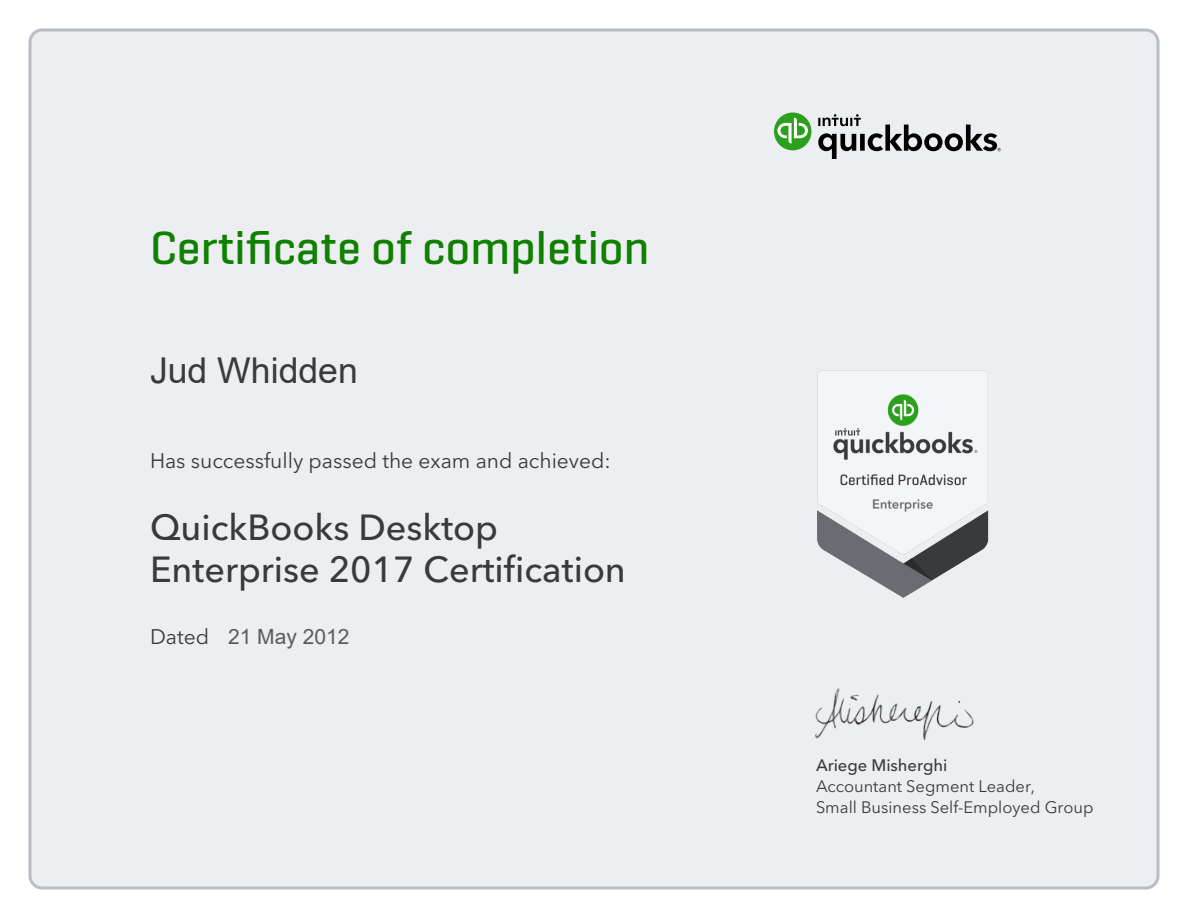
<style>
.page{position:relative;width:1188px;height:918px;background:#fff}
.page>*{position:absolute;margin:0;border:0;box-sizing:border-box;transform-origin:0 0}
.t1{font:500 48px "Geogrotesque";color:#108000}
.t2{font:500 36px/42px "Avenir Nextfor INTUIT";color:#393a3d}
.t3{font:35.7px "Arial";color:#393a3d}
.t4{font:21px "Avenir Nextfor INTUIT";color:#393a3d}
.t5{font:21px "Arial";color:#595b60}
.t6{font:16.5px/21px "Avenir Nextfor INTUIT";color:#393a3d}
.t7{font:500 16.5px "Avenir Nextfor INTUIT";color:#393a3d}
</style>
<div class="page">
<div style="left:30px;top:30px;width:1128px;height:858px;background:#eceef1;border-radius:12px"></div>
<div style="left:774px;top:113px;width:37px;height:37px;background:#2ca01c;border-radius:50%"></div>
<svg style="left:777px;top:118px;width:31px;height:25px"></svg>
<svg style="left:818px;top:114px;width:183px;height:45px"></svg>
<img style="left:817px;top:370px;width:171px;height:227px">
<img style="left:815px;top:688px;width:158px;height:52px">
<h1 class="t1" style="left:150px;top:218px;width:501px">Certificate of completion</h1>
<h3 class="t3" style="left:150px;top:345px;width:209px">Jud Whidden</h3>
<p class="t4" style="left:150px;top:448px;width:462px">Has successfully passed the exam and achieved:</p>
<h2 class="t2" style="left:150px;top:506px;width:477px">QuickBooks Desktop<br>Enterprise 2017 Certification</h2>
<p class="t4" style="left:150px;top:624px;width:61px">Dated</p>
<p class="t5" style="left:228px;top:622px;width:123px">21 May 2012</p>
<p class="t7" style="left:816px;top:755px;width:133px">Ariege Misherghi</p>
<p class="t6" style="left:816px;top:776px;width:279px">Accountant Segment Leader,<br>Small Business Self-Employed Group</p>
</div>
